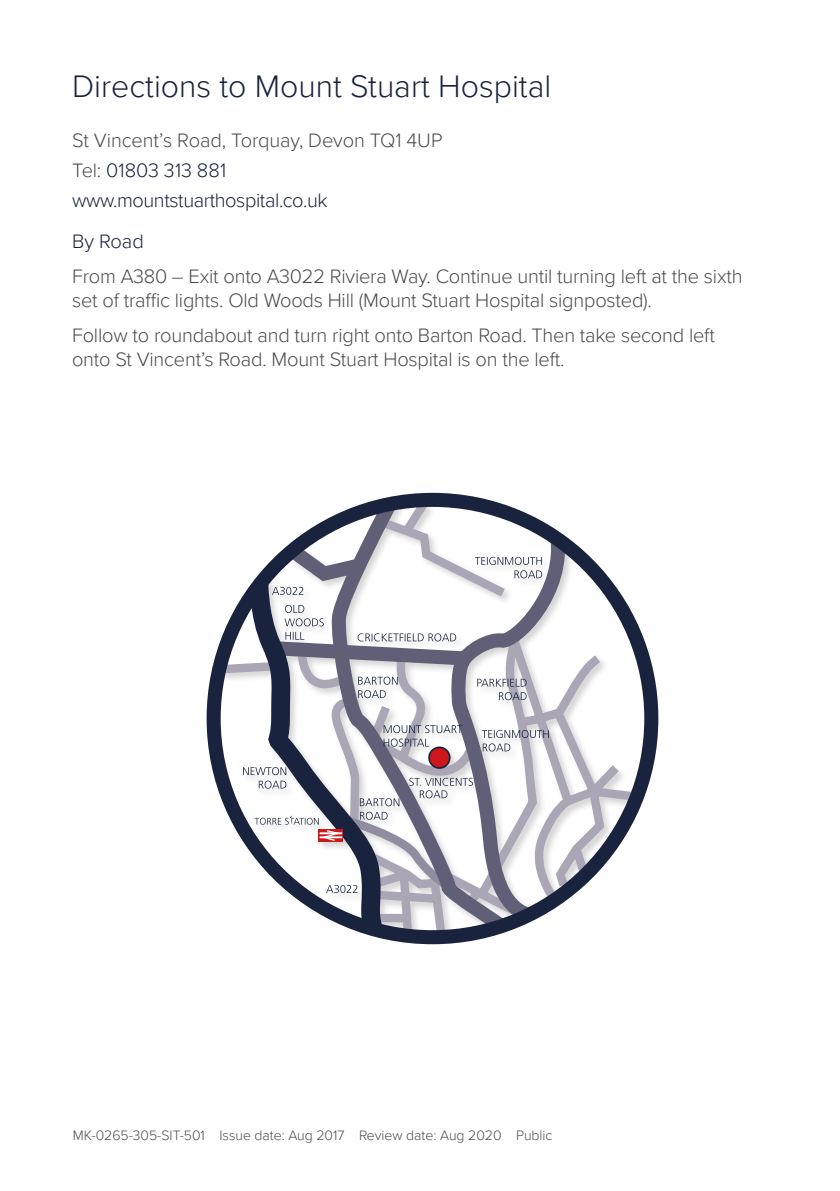
<style>
.page{position:relative;width:840px;height:1191px;background:#fff}
.page>*{position:absolute;margin:0;border:0;box-sizing:border-box;transform-origin:0 0}
.t1{font:300 32px "Proxima Nova";color:#19233e}
.t2{font:300 20px/24px "Proxima Nova";letter-spacing:-.01em;color:#4b4b4a}
.t3{font:300 20px/29.6px "Proxima Nova";letter-spacing:-.01em;color:#19233e}
.t4{font:300 14px "Proxima Nova";color:#4b4b4a}
.s1{color:#4b4b4a}
</style>
<div class="page">
<svg style="left:221px;top:538px;width:426px;height:361px"></svg>
<svg style="left:256px;top:500px;width:312px;height:437px"></svg>
<svg style="left:240px;top:560px;width:158px;height:377px"></svg>
<div style="left:429px;top:747px;width:20px;height:21px;background:#cd171a;border-radius:50%"></div>
<div style="left:428px;top:746px;width:22px;height:23px;border:2px solid #19233e;border-radius:50%"></div>
<svg style="left:272px;top:587px;width:31px;height:8px"></svg>
<svg style="left:358px;top:690px;width:27px;height:8px"></svg>
<svg style="left:358px;top:676px;width:39px;height:8px"></svg>
<svg style="left:243px;top:767px;width:230px;height:128px"></svg>
<svg style="left:357px;top:633px;width:99px;height:8px"></svg>
<svg style="left:285px;top:632px;width:19px;height:8px"></svg>
<svg style="left:284px;top:605px;width:39px;height:21px"></svg>
<svg style="left:481px;top:730px;width:67px;height:21px"></svg>
<svg style="left:474px;top:557px;width:68px;height:21px"></svg>
<svg style="left:498px;top:692px;width:28px;height:8px"></svg>
<svg style="left:477px;top:679px;width:49px;height:7px"></svg>
<svg style="left:383px;top:725px;width:79px;height:21px"></svg>
<div style="left:206px;top:493px;width:452px;height:451px;border:14px solid #19233e;border-radius:50%"></div>
<h1 class="t1" style="left:72px;top:63px;width:480px">Directions to Mount Stuart Hospital</h1>
<p class="t3" style="left:72px;top:125px;width:372px"><span class="s1">St Vincent’s Road, Torquay, Devon TQ1 4UP<br>Tel:</span> 01803 313 881 www.mountstuarthospital.co.uk</p>
<p class="t3" style="left:72px;top:225px;width:73px">By Road</p>
<p class="t2" style="left:72px;top:263px;width:671px">From A380 – Exit onto A3022 Riviera Way. Continue until turning left at the sixth set of traffic lights. Old Woods Hill (Mount Stuart Hospital signposted).</p>
<p class="t2" style="left:72px;top:323px;width:644px">Follow to roundabout and turn right onto Barton Road. Then take second left onto St Vincent’s Road. Mount Stuart Hospital is on the left.</p>
<p class="t4" style="left:73px;top:1124px;width:481px">MK-0265-305-SIT-501 Issue date: Aug 2017 Review date: Aug 2020 Public</p>
</div>
